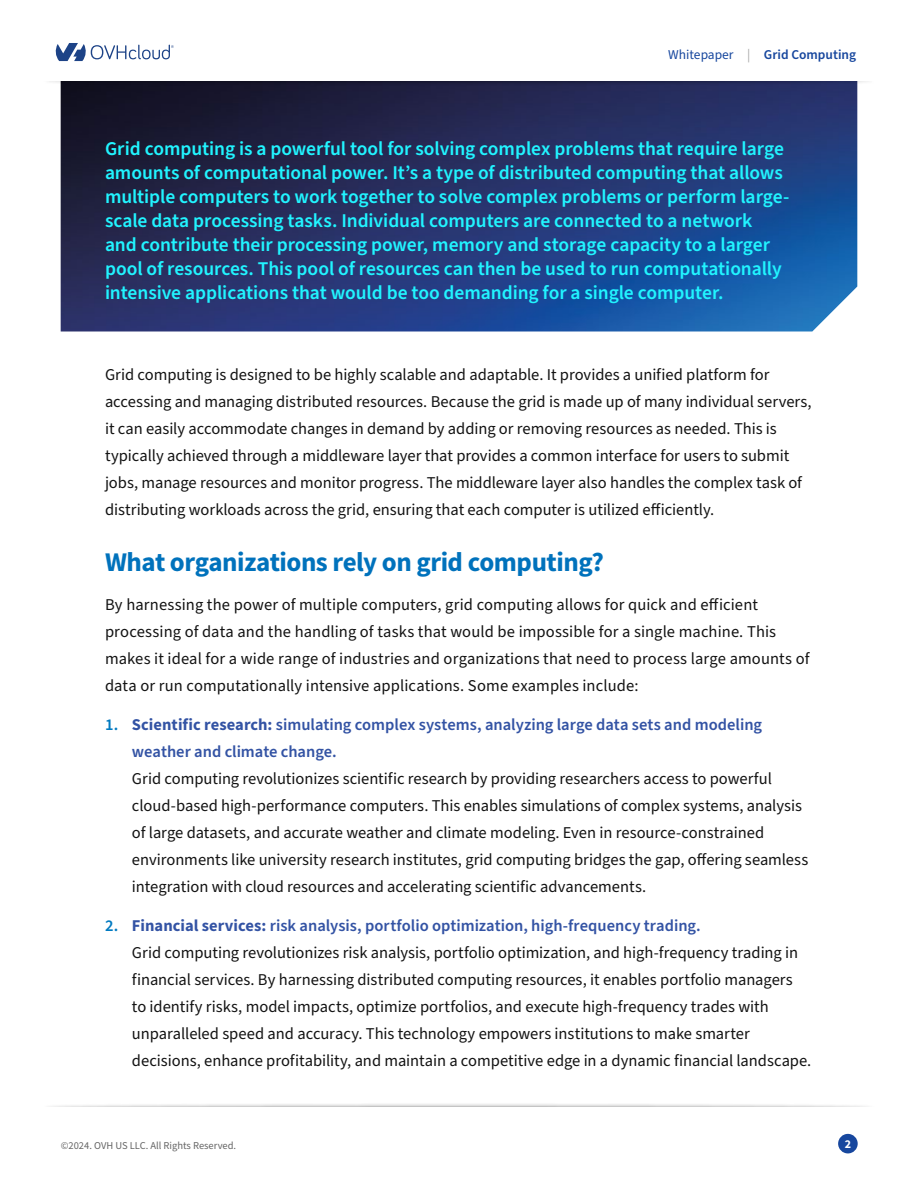
<style>
.page{position:relative;width:918px;height:1188px;background:#fff}
.page>*{position:absolute;margin:0;border:0;box-sizing:border-box;transform-origin:0 0}
.t1{font:700 27px "Source Sans Pro";letter-spacing:-.02em;color:#0072bc}
.t2{font:600 19.5px/24px "Source Sans Pro";letter-spacing:-.005em;color:#21f4ff}
.t3{font:16.5px/27px "Source Sans Pro";color:#131313}
.t4{font:600 16.5px/27px "Source Sans Pro";color:#3353a4}
.t5{font:600 13.5px "Source Sans Pro";color:#17479e}
.t6{font:700 12px "Source Sans Pro";color:#fff}
.t7{font:10.5px "Source Sans Pro";color:#666}
.s1{font-weight:400}
.s2{font-weight:400;color:#a7a7a7}
.s3{color:#007ac1}
.s4{font-weight:700}
.s5{font-weight:600;color:#007ac1}
.s6{font-weight:700;color:#3353a4}
.s7{font-weight:600;color:#3353a4}
</style>
<div class="page">
<div style="left:838px;top:1134px;width:20px;height:19px;background:#17479e;border-radius:50%"></div>
<img style="left:61px;top:86px;width:796px;height:246px">
<div style="left:42px;top:70px;width:835px;height:16px;background:#000;opacity:.75"></div>
<div style="left:20px;top:70px;width:879px;height:11px;background:#fff"></div>
<div style="left:42px;top:1102px;width:835px;height:16px;background:#000;opacity:.75"></div>
<div style="left:20px;top:1107px;width:879px;height:11px;background:#fff"></div>
<svg style="left:56px;top:43px;width:118px;height:18px"></svg>
<p class="t5" style="left:668px;top:45px;width:189px"><span class="s1">Whitepaper</span> <span class="s2">|</span> Grid Computing</p>
<p class="t2" style="left:105px;top:137px;width:686px">Grid computing is a powerful tool for solving complex problems that require large amounts of computational power. It’s a type of distributed computing that allows multiple computers to work together to solve complex problems or perform large&shy;scale data processing tasks. Individual computers are connected to a network<br>and contribute their processing power, memory and storage capacity to a larger pool of resources. This pool of resources can then be used to run computationally intensive applications that would be too demanding for a single computer.</p>
<p class="t3" style="left:105px;top:361px;width:708px">Grid computing is designed to be highly scalable and adaptable. It provides a unified platform for accessing and managing distributed resources. Because the grid is made up of many individual servers, it can easily accommodate changes in demand by adding or removing resources as needed. This is typically achieved through a middleware layer that provides a common interface for users to submit jobs, manage resources and monitor progress. The middleware layer also handles the complex task of distributing workloads across the grid, ensuring that each computer is utilized efficiently.</p>
<h1 class="t1" style="left:105px;top:544px;width:500px">What organizations rely on grid computing?</h1>
<p class="t3" style="left:105px;top:592px;width:706px">By harnessing the power of multiple computers, grid computing allows for quick and efficient processing of data and the handling of tasks that would be impossible for a single machine. This makes it ideal for a wide range of industries and organizations that need to process large amounts of data or run computationally intensive applications. Some examples include:</p>
<p class="t4" style="left:132px;top:712px;width:632px;text-indent:-27px"><span class="s3">1.</span> <span class="s4">Scientific research:</span> simulating complex systems, analyzing large data sets and modeling weather and climate change.</p>
<p class="t3" style="left:132px;top:766px;width:678px">Grid computing revolutionizes scientific research by providing researchers access to powerful cloud-based high-performance computers. This enables simulations of complex systems, analysis of large datasets, and accurate weather and climate modeling. Even in resource-constrained environments like university research institutes, grid computing bridges the gap, offering seamless integration with cloud resources and accelerating scientific advancements.</p>
<p class="t3" style="left:132px;top:913px;width:681px;text-indent:-27px"><span class="s5">2.</span> <span class="s6">Financial services:</span> <span class="s7">risk analysis, portfolio optimization, high-frequency trading.<br></span>Grid computing revolutionizes risk analysis, portfolio optimization, and high-frequency trading in financial services. By harnessing distributed computing resources, it enables portfolio managers<br>to identify risks, model impacts, optimize portfolios, and execute high-frequency trades with unparalleled speed and accuracy. This technology empowers institutions to make smarter decisions, enhance profitability, and maintain a competitive edge in a dynamic financial landscape.</p>
<p class="t7" style="left:61px;top:1139px;width:177px">©2024. OVH US LLC. All Rights Reserved.</p>
<p class="t6" style="left:845px;top:1136px;width:8px">2</p>
</div>
